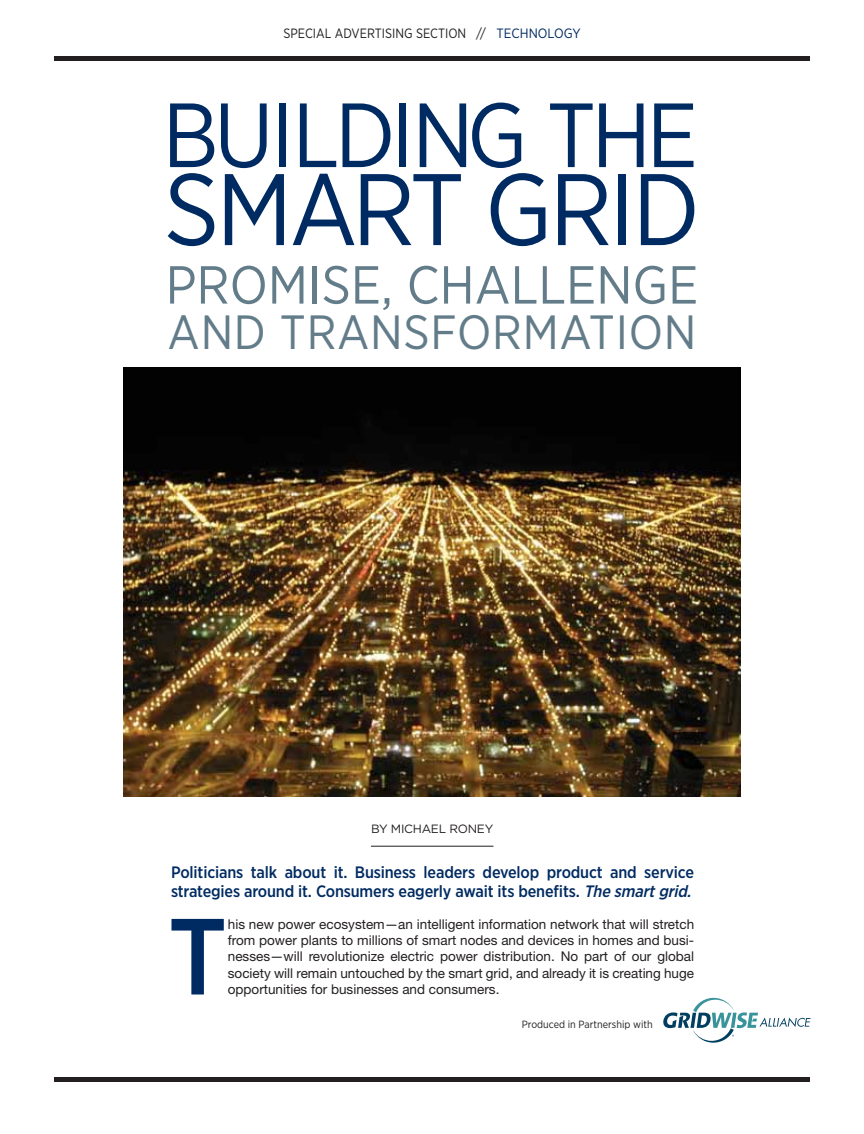
<style>
.page{position:relative;width:864px;height:1134px;background:#fff}
.page>*{position:absolute;margin:0;border:0;box-sizing:border-box;transform-origin:0 0}
.t1{font:500 108px "Gotham Narrow";color:#002b62}
.t2{font:101.4px "Gotham Narrow";letter-spacing:-.03em;color:#002b62}
.t3{font:90.9px "Gotham Narrow";letter-spacing:-.05em;color:#002b62}
.t4{font:53.4px "Gotham Narrow";color:#627c89}
.t5{font:48px "Gotham Narrow";letter-spacing:.015em;color:#627c89}
.t6{font:500 16.5px/19.5px "Gotham Narrow";letter-spacing:-.01em;color:#002b62}
.t7{font:13.5px/16.5px "Helvetica Neue LT Std";color:#231f20;text-align:justify}
.t8{font:13.5px "Gotham Narrow";color:#231f20;scale:.95 1}
.t9{font:12px "Gotham";letter-spacing:-.02em;color:#231f20}
.t10{font:10.5px "Gotham Narrow";color:#231f20}
.s1{color:#002b62}
.s2{font-style:italic}
</style>
<div class="page">
<div style="left:54px;top:56px;width:756px;height:5px;background:#231f20"></div>
<hr style="left:54px;top:1078px;width:756px;height:4px;background:#231f20">
<img style="left:123px;top:368px;width:618px;height:428px">
<hr style="left:371px;top:846px;width:122px;height:1px;background:#231f20">
<svg style="left:663px;top:997px;width:148px;height:46px"></svg>
<p class="t8" style="left:283px;top:27px;width:314px">SPECIAL ADVERTISING SECTION // <span class="s1">TECHNOLOGY</span></p>
<h3 class="t3" style="left:162px;top:95px;width:537px">BUILDING THE</h3>
<h2 class="t2" style="left:164px;top:164px;width:538px">SMART GRID</h2>
<h3 class="t4" style="left:166px;top:261px;width:534px">PROMISE, CHALLENGE</h3>
<h3 class="t5" style="left:168px;top:310px;width:530px">AND TRANSFORMATION</h3>
<p class="t9" style="left:371px;top:824px;width:124px">BY MICHAEL RONEY</p>
<p class="t6" style="left:171px;top:864px;width:525px">Politicians talk about it. Business leaders develop product and service strategies around it. Consumers eagerly await its benefits. <span class="s2">The smartgrid.</span></p>
<p class="t7" style="left:228px;top:917px;width:468px">his new power ecosystem—an intelligent information network that will stretch from power plants to millions of smart nodes and devices in homes and busi&shy;nesses—will revolutionize electric power distribution. No part of our global society will remain untouched by the smart grid, and already it is creating huge</p>
<h1 class="t1" style="left:168px;top:910px;width:61px">T</h1>
<p class="t7" style="left:228px;top:983px;width:273px">opportunities for businesses and consumers.</p>
<p class="t10" style="left:522px;top:1019px;width:132px">Produced in Partnership with</p>
</div>
